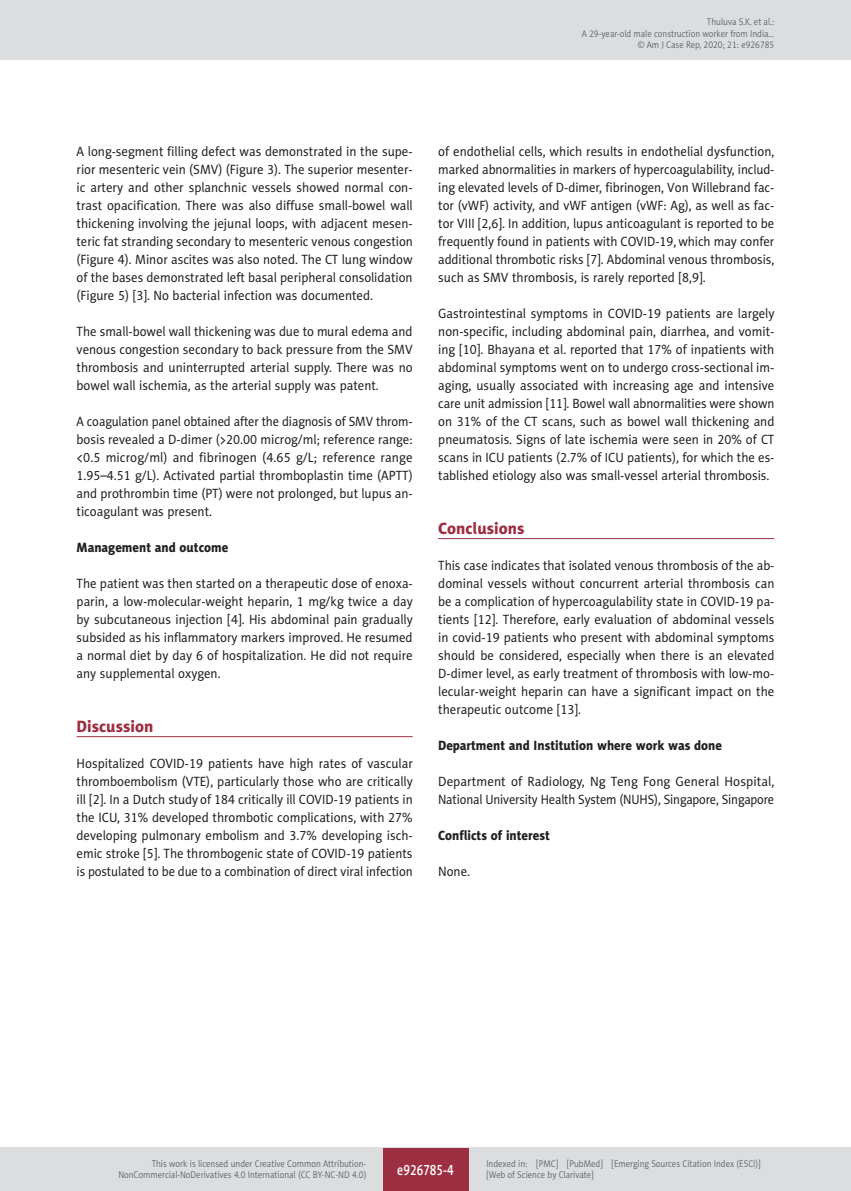
<style>
.page{position:relative;width:851px;height:1191px;background:#fff}
.page>*{position:absolute;margin:0;border:0;box-sizing:border-box;transform-origin:0 0}
.AJCR_Headline_1{font:16.5px "Naomi Sans EFN Heavy";color:#9d2f42}
.t1{font:15px "Naomi Sans EFN Medium";color:#fff;scale:.8 1}
.AJCR_Body{font:13.5px/18px "Naomi Sans EFN";color:#231f20;text-align:justify;scale:.95 1}
.AJCR_Body-2{font:13.5px/18px "Naomi Sans EFN";color:#231f20;text-align:justify;scale:.94 1}
.AJCR_Body-3{font:13.5px/18px "Naomi Sans EFN";color:#231f20;text-align:justify;scale:.93 1}
.AJCR_Body-4{font:13.5px/18px "Naomi Sans EFN";color:#231f20;scale:.96 1}
.AJCR_Headline_2{font:13.5px "Naomi Sans EFN Heavy";color:#231f20;scale:.95 1}
.t2{font:9.75px/11.2px "Naomi Sans EFN Light";color:#57585a;text-align:right;scale:.9 1}
</style>
<div class="page">
<hr style="left:77px;top:736px;width:335px;height:1px;background:#9d2f42">
<hr style="left:438px;top:538px;width:336px;height:1px;background:#9d2f42">
<div style="left:0;top:0;width:850px;height:60px;background:#dcdddf"></div>
<hr style="left:850px;top:0;width:1px;height:60px;background:#dcdddf">
<div style="left:0;top:1148px;width:850px;height:43px;background:#dcdddf"></div>
<div style="left:383px;top:1147px;width:85px;height:43px;background:#9d2f42"></div>
<p class="t2" style="left:581px;top:16px;width:215px">Thuluva S.K. et al.:<br>A 29-year-old male construction worker from India… © Am J Case Rep, 2020; 21: e926785</p>
<p class="AJCR_Body" style="left:77px;top:142px;width:355px">A long-segment filling defect was demonstrated in the supe&shy;rior mesenteric vein (SMV) (Figure 3). The superior mesenter&shy;ic artery and other splanchnic vessels showed normal con&shy;trast opacification. There was also diffuse small-bowel wall thickening involving the jejunal loops, with adjacent mesen&shy;teric fat stranding secondary to mesenteric venous congestion (Figure 4). Minor ascites was also noted. The CT lung window of the bases demonstrated left basal peripheral consolidation (Figure 5) [3]. No bacterial infection was documented.</p>
<p class="AJCR_Body" style="left:77px;top:322px;width:355px">The small-bowel wall thickening was due to mural edema and venous congestion secondary to back pressure from the SMV thrombosis and uninterrupted arterial supply. There was no bowel wall ischemia, as the arterial supply was patent.</p>
<p class="AJCR_Body-3" style="left:77px;top:412px;width:363px">A coagulation panel obtained after the diagnosis of SMV throm&shy;bosis revealed a D-dimer (&gt;20.00 microg/ml; reference range: &lt;0.5 microg/ml) and fibrinogen (4.65 g/L; reference range 1.95–4.51 g/L). Activated partial thromboplastin time (APTT) and prothrombin time (PT) were not prolonged, but lupus an&shy;ticoagulant was present.</p>
<p class="AJCR_Headline_2" style="left:77px;top:539px;width:161px">Management and outcome</p>
<p class="AJCR_Body" style="left:77px;top:574px;width:355px">The patient was then started on a therapeutic dose of enoxa&shy;parin, a low-molecular-weight heparin, 1 mg/kg twice a day by subcutaneous injection [4]. His abdominal pain gradually subsided as his inflammatory markers improved. He resumed a normal diet by day 6 of hospitalization. He did not require any supplemental oxygen.</p>
<p class="AJCR_Headline_1" style="left:77px;top:716px;width:78px">Discussion</p>
<p class="AJCR_Body" style="left:77px;top:754px;width:355px">Hospitalized COVID-19 patients have high rates of vascular thromboembolism (VTE), particularly those who are critically ill [2]. In a Dutch study of 184 critically ill COVID-19 patients in the ICU, 31% developed thrombotic complications, with 27% developing pulmonary embolism and 3.7% developing isch&shy;emic stroke [5]. The thrombogenic state of COVID-19 patients is postulated to be due to a combination of direct viral infection</p>
<p class="AJCR_Body" style="left:438px;top:142px;width:355px">of endothelial cells, which results in endothelial dysfunction, marked abnormalities in markers of hypercoagulability, includ&shy;ing elevated levels of D-dimer, fibrinogen, Von Willebrand fac&shy;tor (vWF) activity, and vWF antigen (vWF: Ag), as well as fac&shy;tor VIII [2,6]. In addition, lupus anticoagulant is reported to be frequently found in patients with COVID-19, which may confer additional thrombotic risks [7]. Abdominal venous thrombosis, such as SMV thrombosis, is rarely reported [8,9].</p>
<p class="AJCR_Body" style="left:438px;top:304px;width:355px">Gastrointestinal symptoms in COVID-19 patients are largely non-specific, including abdominal pain, diarrhea, and vomit&shy;ing [10]. Bhayana et al. reported that 17% of inpatients with abdominal symptoms went on to undergo cross-sectional im&shy;aging, usually associated with increasing age and intensive care unit admission [11]. Bowel wall abnormalities were shown on 31% of the CT scans, such as bowel wall thickening and pneumatosis. Signs of late ischemia were seen in 20% of CT scans in ICU patients (2.7% of ICU patients), for which the es&shy;tablished etiology also was small-vessel arterial thrombosis.</p>
<p class="AJCR_Headline_1" style="left:438px;top:518px;width:88px">Conclusions</p>
<p class="AJCR_Body-2" style="left:438px;top:556px;width:359px">This case indicates that isolated venous thrombosis of the ab&shy;dominal vessels without concurrent arterial thrombosis can be a complication of hypercoagulability state in COVID-19 pa&shy;tients [12]. Therefore, early evaluation of abdominal vessels in covid-19 patients who present with abdominal symptoms should be considered, especially when there is an elevated D-dimer level, as early treatment of thrombosis with low-mo&shy;lecular-weight heparin can have a significant impact on the therapeutic outcome [13].</p>
<p class="AJCR_Headline_2" style="left:438px;top:737px;width:300px">Department and Institution where work was done</p>
<p class="AJCR_Body-4" style="left:438px;top:772px;width:351px">Department of Radiology, Ng Teng Fong General Hospital,<br>National University Health System (NUHS), Singapore, Singapore</p>
<p class="AJCR_Headline_2" style="left:438px;top:827px;width:119px">Conflicts of interest</p>
<p class="AJCR_Body" style="left:438px;top:862px;width:35px">None.</p>
<p class="t2" style="left:118px;top:1158px;width:277px">This work is licensed under Creative Common Attribution-<br>NonCommercial-NoDerivatives 4.0 International (CC BY-NC-ND 4.0)</p>
<p class="t1" style="left:397px;top:1160px;width:72px">e926785-4</p>
<p class="t2" style="left:486px;top:1158px;width:306px;text-align:left">Indexed in: [PMC] [PubMed] [Emerging Sources Citation Index (ESCI)] [Web of Science by Clarivate]</p>
</div>
